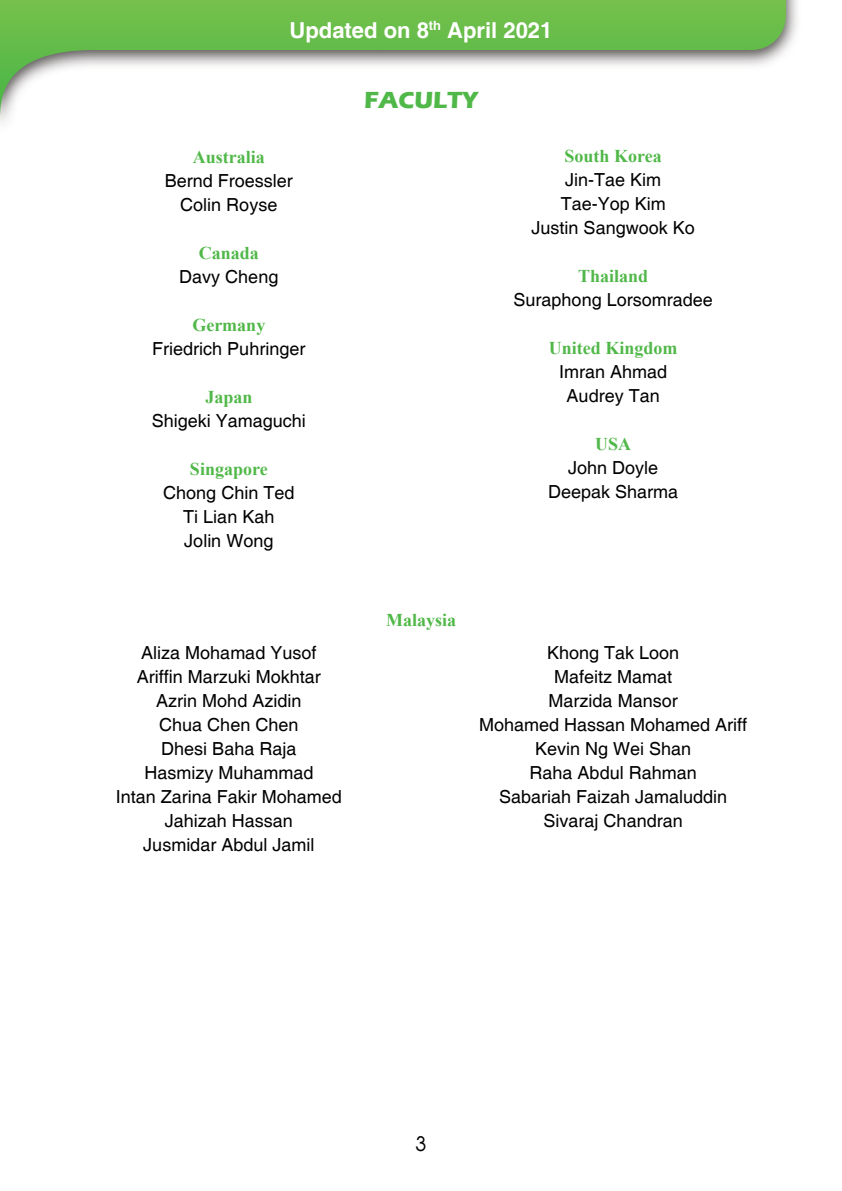
<style>
.page{position:relative;width:842px;height:1191px;background:#fff}
.page>*{position:absolute;margin:0;border:0;box-sizing:border-box;transform-origin:0 0}
.t1{font:700 24px "Eras ITC";color:#50b848}
.t2{font:700 22px "Helvetica";color:#fff}
.t3{font:20px "Avalon Plain";color:#000}
.t4{font:18px/24px "Helvetica";color:#000;text-align:center}
.t5{font:700 18px "Times New Roman";color:#50b848}
</style>
<div class="page">
<img style="left:0;top:0;width:797px;height:123px">
<svg style="left:0;top:0;width:786px;height:120px"></svg>
<p class="t2" style="left:290px;top:16px;width:264px">Updated on 8<sup>th</sup> April 2021</p>
<p class="t5" style="left:193px;top:144px;width:73px">Australia</p>
<p class="t4" style="left:165px;top:169px;width:130px">Bernd Froessler<br>Colin Royse</p>
<p class="t5" style="left:199px;top:240px;width:62px">Canada</p>
<p class="t4" style="left:179px;top:265px;width:101px">Davy Cheng</p>
<p class="t5" style="left:192px;top:312px;width:74px">Germany</p>
<p class="t4" style="left:152px;top:337px;width:155px">Friedrich Puhringer</p>
<p class="t5" style="left:205px;top:384px;width:49px">Japan</p>
<p class="t4" style="left:152px;top:409px;width:156px">Shigeki Yamaguchi</p>
<p class="t5" style="left:190px;top:456px;width:79px">Singapore</p>
<p class="t4" style="left:163px;top:481px;width:133px">Chong Chin Ted<br>Ti Lian Kah<br>Jolin Wong</p>
<h1 class="t1" style="left:364px;top:86px;width:115px">FACULTY</h1>
<p class="t5" style="left:565px;top:143px;width:99px">South Korea</p>
<p class="t4" style="left:532px;top:168px;width:165px">Jin-Tae Kim<br>Tae-Yop Kim<br>Justin Sangwook Ko</p>
<p class="t5" style="left:578px;top:263px;width:72px">Thailand</p>
<p class="t4" style="left:514px;top:288px;width:201px">Suraphong Lorsomradee</p>
<p class="t5" style="left:549px;top:335px;width:130px">United Kingdom</p>
<p class="t4" style="left:559px;top:360px;width:110px">Imran Ahmad<br>Audrey Tan</p>
<p class="t5" style="left:595px;top:431px;width:37px">USA</p>
<p class="t4" style="left:548px;top:456px;width:132px">John Doyle<br>Deepak Sharma</p>
<p class="t5" style="left:386px;top:607px;width:72px">Malaysia</p>
<p class="t4" style="left:116px;top:641px;width:228px">Aliza Mohamad Yusof<br>Ariffin Marzuki Mokhtar<br>Azrin Mohd Azidin<br>Chua Chen Chen<br>Dhesi Baha Raja<br>Hasmizy Muhammad<br>Intan Zarina Fakir Mohamed<br>Jahizah Hassan<br>Jusmidar Abdul Jamil</p>
<p class="t4" style="left:479px;top:641px;width:270px">Khong Tak Loon<br>Mafeitz Mamat<br>Marzida Mansor<br>Mohamed Hassan Mohamed Ariff<br>Kevin Ng Wei Shan<br>Raha Abdul Rahman<br>Sabariah Faizah Jamaluddin<br>Sivaraj Chandran</p>
<p class="t3" style="left:415px;top:1130px;width:13px">3</p>
</div>
